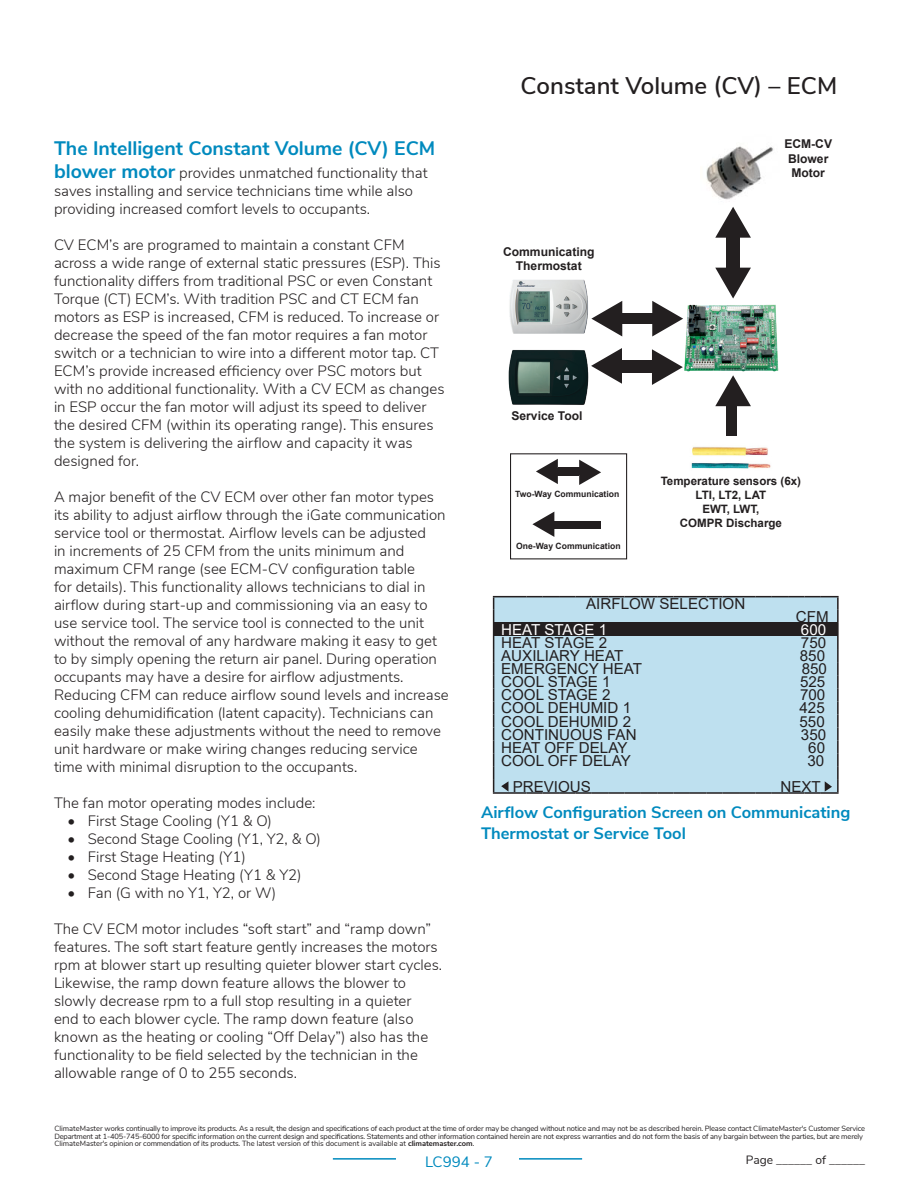
<style>
.page{position:relative;width:918px;height:1188px;background:#fff}
.page>*{position:absolute;margin:0;border:0;box-sizing:border-box;transform-origin:0 0}
.Head-new{font:600 24px "Nunito Sans";color:#231f20}
.C-Heading-paragraph{font:700 19.5px "Nunito Sans";color:#008abe}
.t1{font:700 16.5px/21px "Nunito Sans";color:#008abe}
.t2{font:15.15px "Arial";color:#231f20}
.t3{font:15.15px "Arial";color:#fff}
.UnitFeatures_Body{font:300 15px/18px "Nunito Sans";color:#231f20}
.C-Heading-paragraph-2{font:300 15px/18px "Nunito Sans";color:#231f20}
.t4{font:15px "Nunito Sans";color:#008abe}
.t5{font:700 12.15px/14.5px "Arial";color:#231f20;text-align:center}
.t6{font:12px "Nunito Sans";color:#231f20}
.t7{font:700 11.55px "Arial";color:#231f20}
.t8{font:700 11.55px "Arial";letter-spacing:-.035em;color:#231f20}
.t9{font:700 8.55px "Arial";color:#231f20}
.t10{font:7.5px/7.5px "Nunito Sans";letter-spacing:-.02em;color:#231f20}
.s1{font-weight:700;font-size:19.5px;color:#008abe}
.s2{font-weight:700}
</style>
<div class="page">
<hr style="left:333px;top:1158px;width:63px;height:2px;background:#008abe">
<hr style="left:519px;top:1158px;width:63px;height:2px;background:#008abe">
<svg style="left:493px;top:596px;width:346px;height:198px;background:#afcddb"></svg>
<div style="left:548px;top:521px;width:52px;height:8px;background:#231f20"></div>
<svg style="left:532px;top:512px;width:22px;height:25px"></svg>
<div style="left:552px;top:469px;width:27px;height:7px;background:#231f20"></div>
<svg style="left:536px;top:459px;width:22px;height:25px"></svg>
<div style="left:558px;top:468px;width:27px;height:7px;background:#231f20"></div>
<svg style="left:579px;top:460px;width:22px;height:25px"></svg>
<div style="left:510px;top:453px;width:117px;height:106px;border:1px solid #231f20"></div>
<img style="left:509px;top:279px;width:79px;height:55px">
<img style="left:684px;top:304px;width:94px;height:68px">
<svg style="left:591px;top:301px;width:31px;height:35px"></svg>
<div style="left:622px;top:313px;width:39px;height:11px;background:#231f20"></div>
<svg style="left:652px;top:301px;width:31px;height:35px"></svg>
<div style="left:727px;top:229px;width:10px;height:39px;background:#231f20"></div>
<svg style="left:715px;top:207px;width:36px;height:31px"></svg>
<div style="left:729px;top:238px;width:11px;height:38px;background:#231f20"></div>
<svg style="left:715px;top:268px;width:36px;height:31px"></svg>
<img style="left:706px;top:146px;width:68px;height:54px">
<img style="left:509px;top:350px;width:80px;height:55px">
<div style="left:613px;top:362px;width:39px;height:10px;background:#231f20"></div>
<svg style="left:591px;top:348px;width:31px;height:36px"></svg>
<div style="left:622px;top:361px;width:39px;height:10px;background:#231f20"></div>
<svg style="left:652px;top:349px;width:31px;height:36px"></svg>
<img style="left:692px;top:446px;width:76px;height:10px">
<img style="left:691px;top:463px;width:80px;height:6px">
<div style="left:727px;top:398px;width:10px;height:38px;background:#231f20"></div>
<svg style="left:715px;top:375px;width:36px;height:31px"></svg>
<p class="C-Heading-paragraph" style="left:54px;top:134px;width:383px">The Intelligent Constant Volume (CV) ECM</p>
<p class="C-Heading-paragraph-2" style="left:54px;top:163px;width:375px"><span class="s1">blower motor</span> provides unmatched functionality that saves installing and service technicians time while also providing increased comfort levels to occupants.</p>
<p class="UnitFeatures_Body" style="left:54px;top:235px;width:392px">CV ECM’s are programed to maintain a constant CFM across a wide range of external static pressures (ESP). This functionality differs from traditional PSC or even Constant Torque (CT) ECM’s. With tradition PSC and CT ECM fan motors as ESP is increased, CFM is reduced. To increase or decrease the speed of the fan motor requires a fan motor switch or a technician to wire into a different motor tap. CT ECM’s provide increased efficiency over PSC motors but with no additional functionality. With a CV ECM as changes in ESP occur the fan motor will adjust its speed to deliver the desired CFM (within its operating range). This ensures the system is delivering the airflow and capacity it was designed for.</p>
<p class="UnitFeatures_Body" style="left:54px;top:487px;width:396px">A major benefit of the CV ECM over other fan motor types its ability to adjust airflow through the iGate communication service tool or thermostat. Airflow levels can be adjusted<br>in increments of 25 CFM from the units minimum and maximum CFM range (see ECM-CV configuration table<br>for details). This functionality allows technicians to dial in airflow during start-up and commissioning via an easy to use service tool. The service tool is connected to the unit without the removal of any hardware making it easy to get to by simply opening the return air panel. During operation occupants may have a desire for airflow adjustments.<br>Reducing CFM can reduce airflow sound levels and increase cooling dehumidification (latent capacity). Technicians can easily make these adjustments without the need to remove unit hardware or make wiring changes reducing service time with minimal disruption to the occupants.</p>
<p class="UnitFeatures_Body" style="left:54px;top:793px;width:263px">The fan motor operating modes include:</p>
<p class="UnitFeatures_Body" style="left:68px;top:811px;width:206px">• First Stage Cooling (Y1 &amp; O)</p>
<p class="UnitFeatures_Body" style="left:68px;top:829px;width:255px">• Second Stage Cooling (Y1, Y2, &amp; O)</p>
<p class="UnitFeatures_Body" style="left:68px;top:847px;width:180px">• First Stage Heating (Y1)</p>
<p class="UnitFeatures_Body" style="left:68px;top:865px;width:236px">• Second Stage Heating (Y1 &amp; Y2)</p>
<p class="UnitFeatures_Body" style="left:68px;top:883px;width:210px">• Fan (G with no Y1, Y2, or W)</p>
<p class="UnitFeatures_Body" style="left:54px;top:919px;width:390px">The CV ECM motor includes “soft start” and “ramp down” features. The soft start feature gently increases the motors rpm at blower start up resulting quieter blower start cycles.<br>Likewise, the ramp down feature allows the blower to slowly decrease rpm to a full stop resulting in a quieter<br>end to each blower cycle. The ramp down feature (also known as the heating or cooling “Off Delay”) also has the functionality to be field selected by the technician in the allowable range of 0 to 255 seconds.</p>
<p class="Head-new" style="left:521px;top:69px;width:318px">Constant Volume (CV) – ECM</p>
<p class="t5" style="left:503px;top:244px;width:93px">Communicating<br>Thermostat</p>
<p class="t5" style="left:784px;top:137px;width:49px">ECM-CV</p>
<p class="t5" style="left:788px;top:152px;width:42px;text-align:left">Blower<br>Motor</p>
<p class="t5" style="left:511px;top:409px;width:73px">Service Tool</p>
<p class="t9" style="left:515px;top:488px;width:106px">Two-Way Communication</p>
<p class="t9" style="left:516px;top:540px;width:106px">One-Way Communication</p>
<p class="t7" style="left:661px;top:473px;width:142px">Temperature sensors (6x)</p>
<p class="t8" style="left:696px;top:487px;width:72px">LTI, LT2, LAT</p>
<p class="t7" style="left:702px;top:500px;width:59px">EWT, LWT,</p>
<p class="t7" style="left:680px;top:514px;width:104px">COMPR Discharge</p>
<p class="t2" style="left:586px;top:593px;width:161px">AIRFLOW SELECTION</p>
<p class="t2" style="left:796px;top:606px;width:34px">CFM</p>
<p class="t3" style="left:501px;top:619px;width:108px">HEAT STAGE 1</p>
<p class="t3" style="left:801px;top:619px;width:27px">600</p>
<p class="t2" style="left:501px;top:632px;width:108px">HEAT STAGE 2</p>
<p class="t2" style="left:801px;top:632px;width:27px">750</p>
<p class="t2" style="left:501px;top:645px;width:124px">AUXILIARY HEAT</p>
<p class="t2" style="left:800px;top:645px;width:27px">850</p>
<p class="t2" style="left:501px;top:658px;width:142px">EMERGENCY HEAT</p>
<p class="t2" style="left:802px;top:658px;width:27px">850</p>
<p class="t2" style="left:501px;top:672px;width:111px">COOL STAGE 1</p>
<p class="t2" style="left:800px;top:672px;width:27px">525</p>
<p class="t2" style="left:501px;top:685px;width:111px">COOL STAGE 2</p>
<p class="t2" style="left:800px;top:685px;width:27px">700</p>
<p class="t2" style="left:501px;top:698px;width:131px">COOL DEHUMID 1</p>
<p class="t2" style="left:800px;top:698px;width:27px">425</p>
<p class="t2" style="left:501px;top:711px;width:131px">COOL DEHUMID 2</p>
<p class="t2" style="left:800px;top:711px;width:27px">550</p>
<p class="t2" style="left:501px;top:724px;width:137px">CONTINUOUS FAN</p>
<p class="t2" style="left:801px;top:724px;width:27px">350</p>
<p class="t2" style="left:501px;top:737px;width:128px">HEAT OFF DELAY</p>
<p class="t2" style="left:808px;top:737px;width:18px">60</p>
<p class="t2" style="left:501px;top:750px;width:131px">COOL OFF DELAY</p>
<p class="t2" style="left:807px;top:750px;width:18px">30</p>
<p class="t2" style="left:513px;top:776px;width:80px">PREVIOUS</p>
<p class="t2" style="left:780px;top:776px;width:42px">NEXT</p>
<p class="t1" style="left:481px;top:801px;width:371px">Airflow Configuration Screen on Communicating<br>Thermostat or Service Tool</p>
<p class="t10" style="left:54px;top:1124px;width:812px">ClimateMaster works continually to improve its products. As a result, the design and specifications of each product at the time of order may be changed without notice and may not be as described herein. Please contact ClimateMaster's Customer Service<br>Department at 1-405-745-6000 for specific information on the current design and specifications. Statements and other information contained herein are not express warranties and do not form the basis of any bargain between the parties, but are merely<br>ClimateMaster's opinion or commendation of its products. The latest version of this document is available at <span class="s2">climatemaster.com</span>.</p>
<p class="t4" style="left:425px;top:1151px;width:69px">LC994 - 7</p>
<p class="t6" style="left:746px;top:1151px;width:121px">Page ______ of ______</p>
</div>
